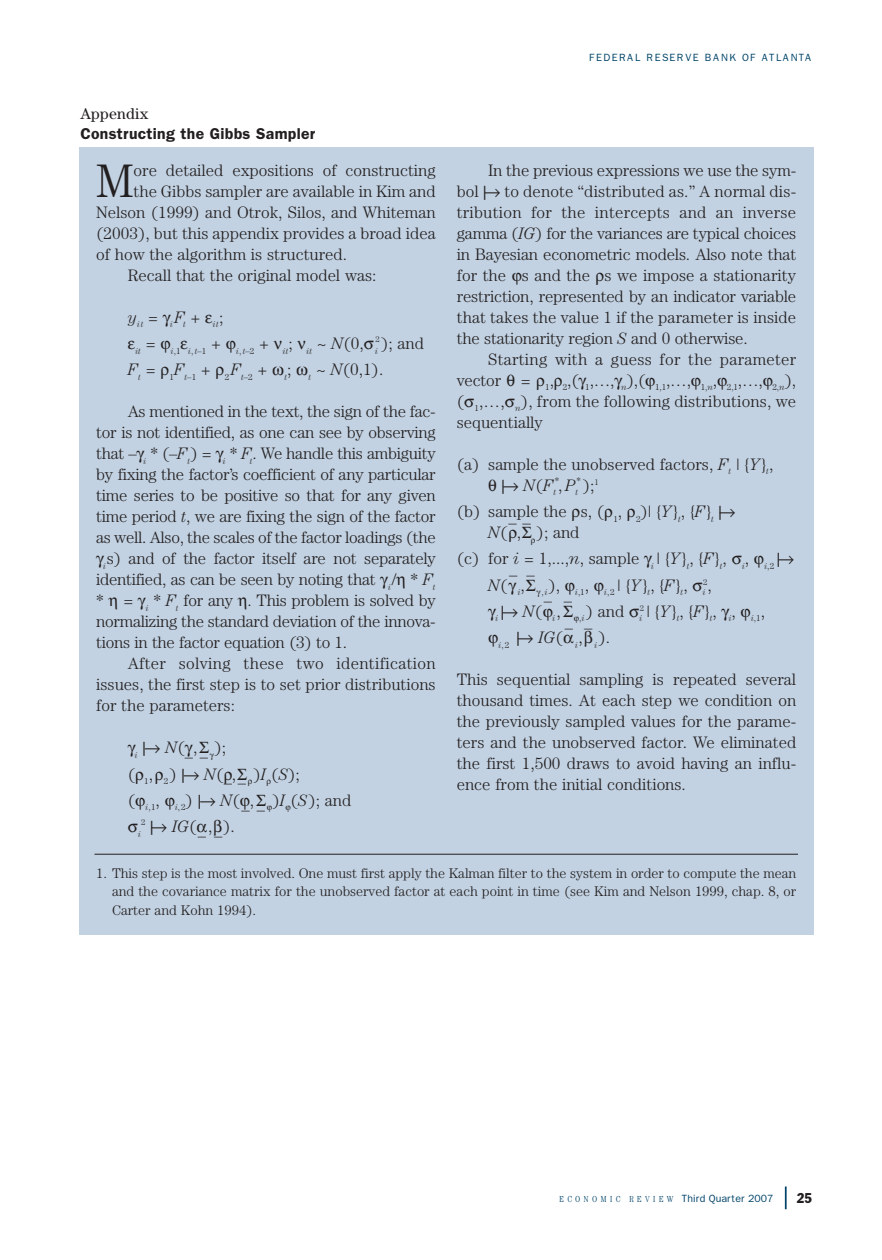
<style>
.page{position:relative;width:882px;height:1260px;background:#fff}
.page>*{position:absolute;margin:0;border:0;box-sizing:border-box;transform-origin:0 0}
.t1{font:300 47.07px "Century";color:#231f20}
.t2{font:300 16.62px/21px "Century";color:#231f20;text-align:justify}
.t3{font:300 16.62px "Century";letter-spacing:.02em;color:#231f20}
.t4{font:italic 300 16.62px "Century";color:#231f20}
.t5{font:600 15.75px "Franklin Gothic";letter-spacing:.02em;color:#231f20}
.t6{font:15.75px "Century";letter-spacing:.015em;color:#231f20}
.t7{font:300 14px/18.4px "Century";color:#231f20;text-align:justify}
.t8{font:condensed 14px "Franklin Gothic";color:#231f20}
.t9{font:10.5px "Franklin Gothic";color:#00446a}
.t10{font:10.5px "Franklin Gothic";letter-spacing:.12em;color:#00446a}
.t11{font:300 9.62px "Century";color:#231f20}
.t12{font:italic 300 8.75px "Century";color:#231f20}
.t13{font:300 8.75px "Century";color:#231f20}
.t14{font:300 8.4px "Century";color:#231f20}
.s1{font-style:normal}
.s2{font-style:italic}
.s3{font-size:16.62px}
.s4{font-style:italic;font-size:16.62px}
.s5{font-family:"Century";font-weight:300;font-stretch:condensed;font-size:8.75px}
</style>
<div class="page">
<hr style="left:785px;top:1186px;width:2px;height:23px;background:#00446a">
<div style="left:79px;top:147px;width:735px;height:787px;background:#c2d2e2"></div>
<hr style="left:94px;top:854px;width:704px;height:1px;background:#231f20">
<p class="t6" style="left:80px;top:108px;width:70px">Appendix</p>
<p class="t5" style="left:80px;top:128px;width:236px">Constructing the Gibbs Sampler</p>
<h1 class="t1" style="left:96px;top:165px;width:39px">M</h1>
<p class="t2" style="left:134px;top:161px;width:304px">ore detailed expositions of constructing</p>
<p class="t2" style="left:134px;top:182px;width:304px">the Gibbs sampler are available in Kim and</p>
<p class="t2" style="left:96px;top:203px;width:341px">Nelson (1999) and Otrok, Silos, and Whiteman</p>
<p class="t2" style="left:96px;top:224px;width:341px">(2003), but this appendix provides a broad idea</p>
<p class="t2" style="left:96px;top:245px;width:252px">of how the algorithm is structured.</p>
<p class="t2" style="left:128px;top:266px;width:250px">Recall that the original model was:</p>
<p class="t12" style="left:128px;top:321px;width:97px"><sup>y</sup>it <sup>=</sup> i<sup>F</sup>t <sup>+</sup> it<sup>;</sup></p>
<p class="t12" style="left:135px;top:348px;width:244px">it <sup>=</sup> i<span class="s1">,1</span> i<span class="s1">,</span> t<span class="s1">–1</span> <sup>+</sup> i<span class="s1">,</span> t<span class="s1">–2</span> <sup>+</sup> it<sup>;</sup> it <sup>~</sup> <sup>N</sup><sup>(0,</sup> i</p>
<p class="t2" style="left:128px;top:332px;width:298px;line-height:26.2px;text-indent:248px"><sup>2</sup> ); and<br><span class="s2">F</span><sub>t</sub> = <sub>1</sub><span class="s2">F</span><sub>t</sub><sub>–1</sub> + <sub>2</sub><span class="s2">F</span><sub>t</sub><sub>–2</sub> + <sub>t</sub>; <sub>t</sub> ~ <span class="s2">N</span>(0,1).</p>
<p class="t2" style="left:128px;top:403px;width:310px">As mentioned in the text, the sign of the fac-</p>
<p class="t2" style="left:96px;top:424px;width:341px">tor is not identified, as one can see by observing</p>
<p class="t2" style="left:96px;top:445px;width:341px">that – <sub>i</sub> * (–<span class="s2">F</span><sub>t</sub>) = <sub>i</sub> * <span class="s2">F</span><sub>t</sub>. We handle this ambiguity</p>
<p class="t2" style="left:96px;top:466px;width:341px">by fixing the factor’s coefficient of any particular</p>
<p class="t2" style="left:96px;top:487px;width:341px">time series to be positive so that for any given</p>
<p class="t2" style="left:96px;top:508px;width:341px">time period <span class="s2">t</span>, we are fixing the sign of the factor</p>
<p class="t2" style="left:96px;top:529px;width:341px">as well. Also, the scales of the factor loadings (the</p>
<p class="t2" style="left:103px;top:550px;width:334px"><sub>i</sub>s) and of the factor itself are not separately</p>
<p class="t2" style="left:96px;top:571px;width:341px">identified, as can be seen by noting that <sub>i</sub>/ * <span class="s2">F</span><sub>t</sub></p>
<p class="t2" style="left:96px;top:592px;width:341px">* = <sub>i</sub> * <span class="s2">F</span><sub>t</sub> for any . This problem is solved by</p>
<p class="t2" style="left:96px;top:613px;width:341px">normalizing the standard deviation of the innova-</p>
<p class="t2" style="left:96px;top:634px;width:253px">tions in the factor equation (3) to 1.</p>
<p class="t3" style="left:128px;top:658px;width:309px">After solving these two identification</p>
<p class="t2" style="left:96px;top:676px;width:341px">issues, the first step is to set prior distributions</p>
<p class="t2" style="left:96px;top:697px;width:140px">for the parameters:</p>
<p class="t12" style="left:135px;top:752px;width:52px">i →<sup>N</sup><sup>(</sup></p>
<p class="t2" style="left:185px;top:747px;width:25px">– –</p>
<p class="t2" style="left:128px;top:736px;width:100px;line-height:26.2px;text-align:right">);<br>( <sub>1</sub>, <sub>2</sub>) →<span class="s2">N</span>(</p>
<p class="t2" style="left:224px;top:774px;width:24px">– –</p>
<p class="t2" style="left:193px;top:739px;width:6px">,</p>
<p class="t2" style="left:232px;top:765px;width:6px">,</p>
<p class="t2" style="left:254px;top:765px;width:48px">)<span class="s2">I</span> (<span class="s2">S</span>);</p>
<p class="t2" style="left:128px;top:791px;width:114px">( <sub>i</sub><sub>,1</sub>, <sub>i</sub><sub>,2</sub>) → <span class="s2">N</span>(</p>
<p class="t2" style="left:242px;top:800px;width:25px">– –</p>
<p class="t2" style="left:250px;top:791px;width:6px">,</p>
<p class="t2" style="left:272px;top:791px;width:80px">)<span class="s2">I</span> (<span class="s2">S</span>); and</p>
<p class="t4" style="left:141px;top:821px;width:57px"><sup>2</sup> → IG<span class="s1">(</span></p>
<p class="t2" style="left:223px;top:817px;width:13px">).</p>
<p class="t2" style="left:208px;top:817px;width:6px">,</p>
<p class="t12" style="left:138px;top:831px;width:5px">i</p>
<p class="t2" style="left:198px;top:826px;width:10px">–</p>
<p class="t2" style="left:214px;top:826px;width:10px">–</p>
<p class="t10" style="left:589px;top:54px;width:224px">FEDERAL RESERVE BANK OF ATLANTA</p>
<p class="t2" style="left:457px;top:161px;width:341px;text-indent:31px">In the previous expressions we use the sym&shy;bol → to denote “distributed as.” A normal dis&shy;tribution for the intercepts and an inverse gamma (<span class="s2">IG</span>) for the variances are typical choices in Bayesian econometric models. Also note that for the s and the s we impose a stationarity restriction, represented by an indicator variable that takes the value 1 if the parameter is inside the stationarity region <span class="s2">S</span> and 0 otherwise.</p>
<p class="t2" style="left:457px;top:350px;width:341px;text-indent:32px">Starting with a guess for the parameter vector = <sub>1</sub>, <sub>2</sub>,( <sub>1</sub>,…, <sub>n</sub>),( <sub>1,1</sub>,…, <sub>1,</sub><sub>n</sub>, <sub>2,1</sub>,…, <sub>2,</sub><sub>n</sub>), ( <sub>1</sub>,…, <sub>n</sub>), from the following distributions, we sequentially</p>
<p class="t2" style="left:457px;top:455px;width:318px">(a) sample the unobserved factors, <span class="s2">F</span><sub>t</sub> | {<span class="s2">Y</span>}<sub>t</sub>,</p>
<p class="t4" style="left:502px;top:480px;width:55px">→ N<span class="s1">(</span>F<sub>t</sub></p>
<p class="t11" style="left:555px;top:478px;width:25px">*<span class="s3">,</span> <span class="s4">P</span><sub>t</sub></p>
<p class="t2" style="left:457px;top:474px;width:280px;line-height:26.2px;text-indent:120px"><sup>*</sup> );<sup>1<br></sup>(b) sample the s, ( <sub>1</sub>, <sub>2</sub>)| {<span class="s2">Y</span>}<sub>t</sub>, {<span class="s2">F</span>}<sub>t</sub> →</p>
<p class="t4" style="left:488px;top:527px;width:21px">N<span class="s1">(</span></p>
<p class="t2" style="left:508px;top:513px;width:24px">– –</p>
<p class="t2" style="left:517px;top:523px;width:6px">,</p>
<p class="t2" style="left:537px;top:523px;width:44px">); and</p>
<p class="t2" style="left:457px;top:550px;width:339px">(c) for <span class="s2">i</span> = 1,...,<span class="s2">n</span>, sample <sub>i</sub> | {<span class="s2">Y</span>}<sub>t</sub>, {<span class="s2">F</span>}<sub>t</sub>, <sub>i</sub>, <sub>i</sub><sub>,2</sub> →</p>
<p class="t4" style="left:488px;top:579px;width:21px">N<span class="s1">(</span></p>
<p class="t2" style="left:509px;top:565px;width:10px">–</p>
<p class="t2" style="left:527px;top:565px;width:10px">–</p>
<p class="t2" style="left:541px;top:576px;width:166px"><sub>,</sub><sub>i</sub>), <sub>i</sub><sub>,1</sub>, <sub>i</sub><sub>,2</sub> | {<span class="s2">Y</span>}<sub>t</sub>, {<span class="s2">F</span>}<sub>t</sub>, <sub>i</sub></p>
<p class="t14" style="left:703px;top:579px;width:10px">2<span class="s3">,</span></p>
<p class="t12" style="left:517px;top:589px;width:9px">i<sup>,</sup></p>
<p class="t2" style="left:544px;top:592px;width:10px">–</p>
<p class="t2" style="left:564px;top:592px;width:10px">–</p>
<p class="t12" style="left:495px;top:615px;width:48px">i → <sup>N</sup><sup>(</sup></p>
<p class="t12" style="left:552px;top:615px;width:10px">i<sup>,</sup></p>
<p class="t2" style="left:579px;top:602px;width:65px"><sub>,</sub><sub>i</sub>) and <sub>i</sub></p>
<p class="t2" style="left:640px;top:602px;width:127px"><sup>2</sup> | {<span class="s2">Y</span>}<sub>t</sub>, {<span class="s2">F</span>}<sub>t</sub>, <sub>i</sub>, <sub>i</sub><sub>,1</sub>,</p>
<p class="t2" style="left:565px;top:618px;width:10px">–</p>
<p class="t2" style="left:584px;top:618px;width:10px">–</p>
<p class="t2" style="left:594px;top:628px;width:17px"><sub>i</sub>).</p>
<p class="t2" style="left:457px;top:670px;width:341px">This sequential sampling is repeated several thousand times. At each step we condition on the previously sampled values for the parame&shy;ters and the unobserved factor. We eliminated the first 1,500 draws to avoid having an influ&shy;ence from the initial conditions.</p>
<p class="t13" style="left:498px;top:642px;width:66px"><span class="s2">i</span>,2 → <sup>IG</sup><sup>(</sup></p>
<p class="t12" style="left:575px;top:642px;width:10px">i<sup>,</sup></p>
<p class="t7" style="left:112px;top:865px;width:686px;text-indent:-16px">1. This step is the most involved. One must first apply the Kalman filter to the system in order to compute the mean and the covariance matrix for the unobserved factor at each point in time (see Kim and Nelson 1999, chap. 8, or Carter and Kohn 1994).</p>
<p class="t9" style="left:559px;top:1195px;width:216px"><span class="s5">E C O N O M I C R E V I E W</span> Third Quarter 2007</p>
<p class="t8" style="left:797px;top:1193px;width:17px">25</p>
</div>
